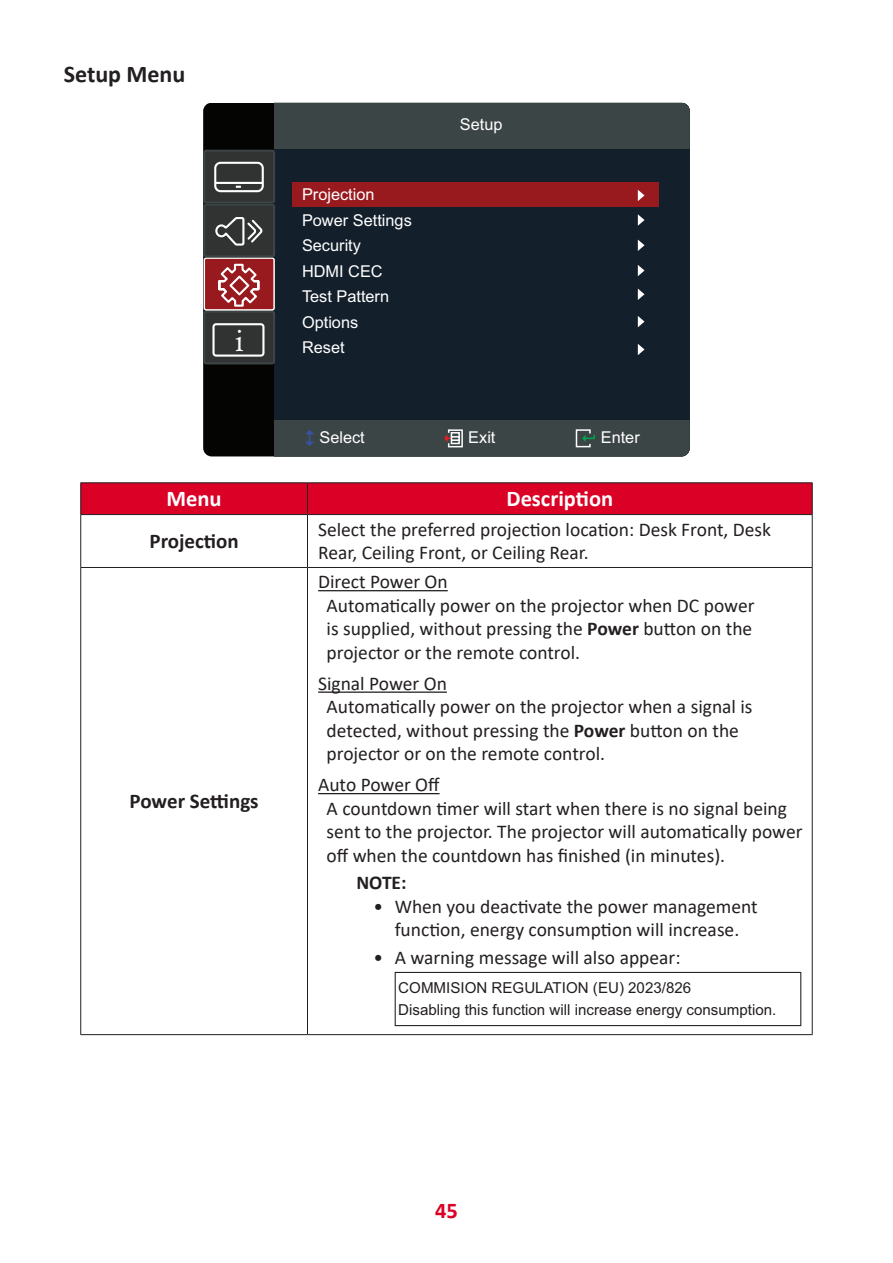
<style>
.page{position:relative;width:893px;height:1263px;background:#fff}
.page>*{position:absolute;margin:0;border:0;box-sizing:border-box;transform-origin:0 0}
.t1{font:29.7px "Calisto";color:#fff}
.Heading_3{font:700 24px "Calibri";color:#231f20}
.Table-Header{font:700 22.5px "Calibri";color:#fff}
.t2{font:700 22.5px "Calibri";color:#db0025}
.Table-Menu{font:700 21px "Calibri";color:#231f20}
.Table-Body{font:19.5px/23.4px "Calibri";color:#231f20}
.Table-Body-2{font:700 19.5px "Calibri";color:#231f20}
.t3{font:16.35px/25.5px "Arial";color:#fff}
.t4{font:15.15px/21.6px "Arial";color:#231f20}
.s1{font-weight:700}
</style>
<div class="page">
<div style="left:203px;top:103px;width:71px;height:353px;background:#040503"></div>
<div style="left:274px;top:149px;width:416px;height:271px;background:#131f2b"></div>
<div style="left:274px;top:103px;width:416px;height:46px;background:#3c4546"></div>
<div style="left:274px;top:420px;width:416px;height:36px;background:#3c4546"></div>
<div style="left:293px;top:182px;width:366px;height:25px;background:#991a1e"></div>
<div style="left:204px;top:312px;width:70px;height:51px;background:#313232;border-radius:2px"></div>
<div style="left:203px;top:310px;width:72px;height:54px;border:2px solid #3c4445;border-radius:2px"></div>
<div style="left:204px;top:258px;width:70px;height:52px;background:#991a1e;border-radius:2px"></div>
<div style="left:204px;top:257px;width:71px;height:54px;border:1px solid #fff;border-radius:2px"></div>
<div style="left:204px;top:205px;width:70px;height:51px;background:#313232;border-radius:2px"></div>
<div style="left:203px;top:204px;width:72px;height:53px;border:2px solid #3c4445;border-radius:2px"></div>
<div style="left:204px;top:151px;width:70px;height:51px;background:#313232;border-radius:2px"></div>
<div style="left:203px;top:150px;width:72px;height:54px;border:2px solid #3c4445;border-radius:2px"></div>
<svg style="left:214px;top:161px;width:50px;height:32px"></svg>
<svg style="left:211px;top:217px;width:55px;height:140px"></svg>
<svg style="left:638px;top:344px;width:6px;height:11px"></svg>
<svg style="left:638px;top:316px;width:6px;height:11px"></svg>
<svg style="left:638px;top:214px;width:6px;height:12px"></svg>
<svg style="left:638px;top:240px;width:6px;height:11px"></svg>
<svg style="left:638px;top:265px;width:6px;height:11px"></svg>
<svg style="left:638px;top:289px;width:6px;height:11px"></svg>
<svg style="left:638px;top:190px;width:6px;height:11px"></svg>
<svg style="left:305px;top:430px;width:9px;height:16px"></svg>
<svg style="left:575px;top:429px;width:20px;height:19px"></svg>
<svg style="left:444px;top:429px;width:19px;height:19px"></svg>
<div style="left:81px;top:483px;width:731px;height:31px;background:#db0025"></div>
<hr style="left:80px;top:515px;width:1px;height:52px;background:#231f20">
<hr style="left:307px;top:515px;width:1px;height:52px;background:#231f20">
<hr style="left:812px;top:515px;width:1px;height:52px;background:#231f20">
<hr style="left:80px;top:567px;width:227px;height:1px;background:#231f20">
<hr style="left:80px;top:568px;width:1px;height:466px;background:#231f20">
<hr style="left:307px;top:567px;width:506px;height:1px;background:#231f20">
<hr style="left:307px;top:568px;width:1px;height:466px;background:#231f20">
<hr style="left:812px;top:568px;width:1px;height:466px;background:#231f20">
<hr style="left:80px;top:1034px;width:227px;height:1px;background:#231f20">
<hr style="left:307px;top:1034px;width:506px;height:1px;background:#231f20">
<hr style="left:80px;top:482px;width:227px;height:1px;background:#231f20">
<hr style="left:80px;top:483px;width:1px;height:31px;background:#231f20">
<hr style="left:307px;top:482px;width:506px;height:1px;background:#231f20">
<hr style="left:307px;top:483px;width:1px;height:31px;background:#231f20">
<hr style="left:812px;top:483px;width:1px;height:31px;background:#231f20">
<hr style="left:80px;top:514px;width:227px;height:1px;background:#231f20">
<hr style="left:307px;top:514px;width:506px;height:1px;background:#231f20">
<hr style="left:318px;top:590px;width:130px;height:1px;background:#231f20">
<hr style="left:318px;top:691px;width:129px;height:2px;background:#231f20">
<hr style="left:318px;top:793px;width:122px;height:1px;background:#231f20">
<div style="left:395px;top:972px;width:406px;height:54px;border:1px solid #231f20"></div>
<p class="Heading_3" style="left:64px;top:57px;width:123px">Setup Menu</p>
<p class="t1" style="left:235px;top:323px;width:10px">i</p>
<p class="t3" style="left:302px;top:181px;width:111px">Projection<br>Power Settings<br>Security<br>HDMI CEC<br>Test Pattern<br>Options</p>
<p class="t3" style="left:302px;top:335px;width:44px">Reset</p>
<p class="t3" style="left:460px;top:111px;width:44px">Setup</p>
<p class="t3" style="left:319px;top:424px;width:47px">Select</p>
<p class="t3" style="left:468px;top:424px;width:29px">Exit</p>
<p class="t3" style="left:601px;top:424px;width:41px">Enter</p>
<p class="Table-Header" style="left:167px;top:483px;width:57px">Menu</p>
<p class="Table-Header" style="left:506px;top:483px;width:108px">Description</p>
<p class="Table-Menu" style="left:149px;top:526px;width:91px">Projection</p>
<p class="Table-Body" style="left:318px;top:517px;width:454px">Select the preferred projection location: Desk Front, Desk<br>Rear, Ceiling Front, or Ceiling Rear.</p>
<p class="Table-Menu" style="left:130px;top:786px;width:131px">Power Settings</p>
<p class="Table-Body" style="left:318px;top:570px;width:131px">Direct Power On</p>
<p class="Table-Body" style="left:327px;top:593px;width:429px;text-align:justify">Automatically power on the projector when DC power is supplied, without pressing the <span class="s1">Power</span> button on the projector or the remote control.</p>
<p class="Table-Body" style="left:318px;top:671px;width:130px">Signal Power On</p>
<p class="Table-Body" style="left:327px;top:695px;width:427px">Automatically power on the projector when a signal is detected, without pressing the <span class="s1">Power</span> button on the projector or on the remote control.</p>
<p class="Table-Body" style="left:318px;top:773px;width:123px">Auto Power Off</p>
<p class="Table-Body" style="left:327px;top:796px;width:477px">A countdown timer will start when there is no signal being sent to the projector. The projector will automatically power off when the countdown has finished (in minutes).</p>
<p class="Table-Body-2" style="left:356px;top:869px;width:52px">NOTE:</p>
<p class="Table-Body" style="left:373px;top:894px;width:386px;text-align:center">• When you deactivate the power management function, energy consumption will increase.</p>
<p class="Table-Body" style="left:373px;top:945px;width:309px">• A warning message will also appear:</p>
<p class="t4" style="left:398px;top:977px;width:380px">COMMISION REGULATION (EU) 2023/826<br>Disabling this function will increase energy consumption.</p>
<p class="t2" style="left:435px;top:1194px;width:24px">45</p>
</div>
